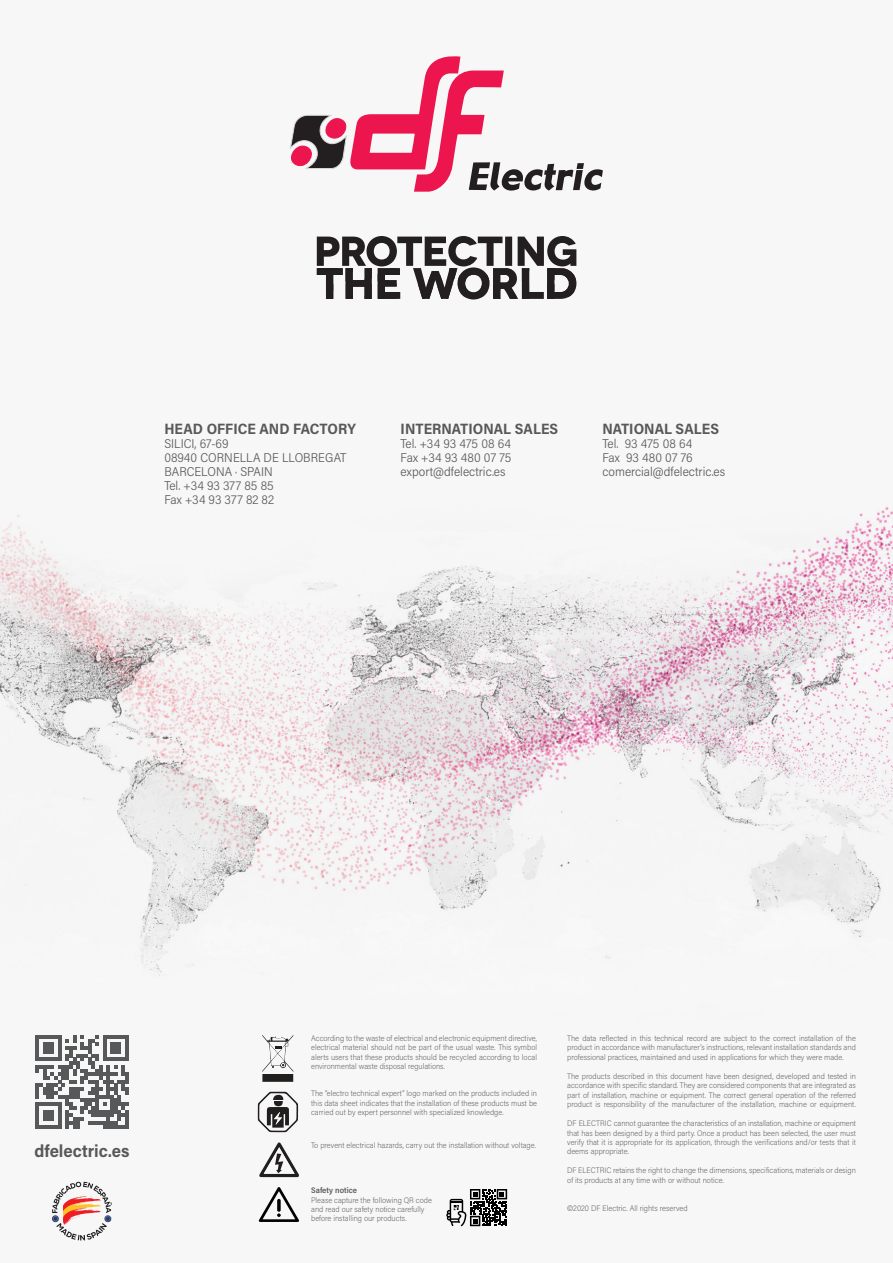
<style>
.page{position:relative;width:893px;height:1263px;background:#fff}
.page>*{position:absolute;margin:0;border:0;box-sizing:border-box;transform-origin:0 0}
.t1{font:700 17.4px "Acumin Pro Semi Cond";color:#57585a}
.t2{font:700 15px "Acumin Pro Semi Cond";letter-spacing:.005em;color:#57585a}
.t3{font:300 12.75px/14px "Acumin Pro Semi Cond";color:#57585a}
.t4{font:200 8.1px/9.4px "Acumin Pro Semi Cond";color:#57585a;text-align:justify}
.t5{font:600 8.1px "Acumin Pro Semi Cond";letter-spacing:.005em;color:#57585a}
</style>
<div class="page">
<img style="left:0;top:236px;width:893px;height:1005px">
<svg style="left:52px;top:1181px;width:60px;height:59px"></svg>
<svg style="left:35px;top:1035px;width:94px;height:93px"></svg>
<svg style="left:262px;top:1035px;width:32px;height:47px"></svg>
<svg style="left:256px;top:1090px;width:43px;height:43px"></svg>
<svg style="left:258px;top:1142px;width:42px;height:36px"></svg>
<svg style="left:259px;top:1187px;width:40px;height:35px"></svg>
<svg style="left:446px;top:1189px;width:61px;height:37px"></svg>
<svg style="left:289px;top:56px;width:314px;height:136px"></svg>
<img style="left:0;top:323px;width:893px;height:568px">
<svg style="left:317px;top:236px;width:259px;height:63px"></svg>
<h2 class="t2" style="left:164px;top:418px;width:193px">HEAD OFFICE AND FACTORY</h2>
<h3 class="t3" style="left:164px;top:436px;width:184px">SILICI, 67-69<br>08940 CORNELLA DE LLOBREGAT<br>BARCELONA · SPAIN<br>Tel. +34 93 377 85 85<br>Fax +34 93 377 82 82</h3>
<h2 class="t2" style="left:401px;top:418px;width:159px">INTERNATIONAL SALES</h2>
<h3 class="t3" style="left:401px;top:436px;width:112px;text-align:justify">Tel. +34 93 475 08 64<br>Fax +34 93 480 07 75 export@dfelectric.es</h3>
<h2 class="t2" style="left:602px;top:418px;width:118px">NATIONAL SALES</h2>
<h3 class="t3" style="left:602px;top:436px;width:124px">Tel. 93 475 08 64<br>Fax 93 480 07 76 comercial@dfelectric.es</h3>
<h1 class="t1" style="left:34px;top:1138px;width:97px">dfelectric.es</h1>
<p class="t4" style="left:311px;top:1033px;width:227px">According to the waste of electrical and electronic equipment directive, electrical material should not be part of the usual waste. This symbol alerts users that these products should be recycled according to local environmental waste disposal regulations.</p>
<p class="t4" style="left:311px;top:1088px;width:227px">The “electro technical expert” logo marked on the products included in this data sheet indicates that the installation of these products must be carried out by expert personnel with specialized knowledge.</p>
<p class="t4" style="left:311px;top:1140px;width:226px">To prevent electrical hazards, carry out the installation without voltage.</p>
<p class="t5" style="left:311px;top:1184px;width:48px">Safety notice</p>
<p class="t4" style="left:311px;top:1195px;width:122px;text-align:left">Please capture the following QR code and read our safety notice carefully before installing our products.</p>
<p class="t4" style="left:567px;top:1033px;width:290px">The data reflected in this technical record are subject to the correct installation of the product in accordance with manufacturer’s instructions, relevant installation standards and professional practices, maintained and used in applications for which they were made.</p>
<p class="t4" style="left:567px;top:1071px;width:290px">The products described in this document have been designed, developed and tested in accordance with specific standard. They are considered components that are integrated as part of installation, machine or equipment. The correct general operation of the referred product is responsibility of the manufacturer of the installation, machine or equipment.</p>
<p class="t4" style="left:567px;top:1118px;width:290px">DF ELECTRIC cannot guarantee the characteristics of an installation, machine or equipment that has been designed by a third party. Once a product has been selected, the user must verify that it is appropriate for its application, through the verifications and/or tests that it deems appropriate.</p>
<p class="t4" style="left:567px;top:1165px;width:290px">DF ELECTRIC retains the right to change the dimensions, specifications, materials or design of its products at any time with or without notice.</p>
<p class="t4" style="left:567px;top:1203px;width:122px">©2020 DF Electric. All rights reserved</p>
</div>
